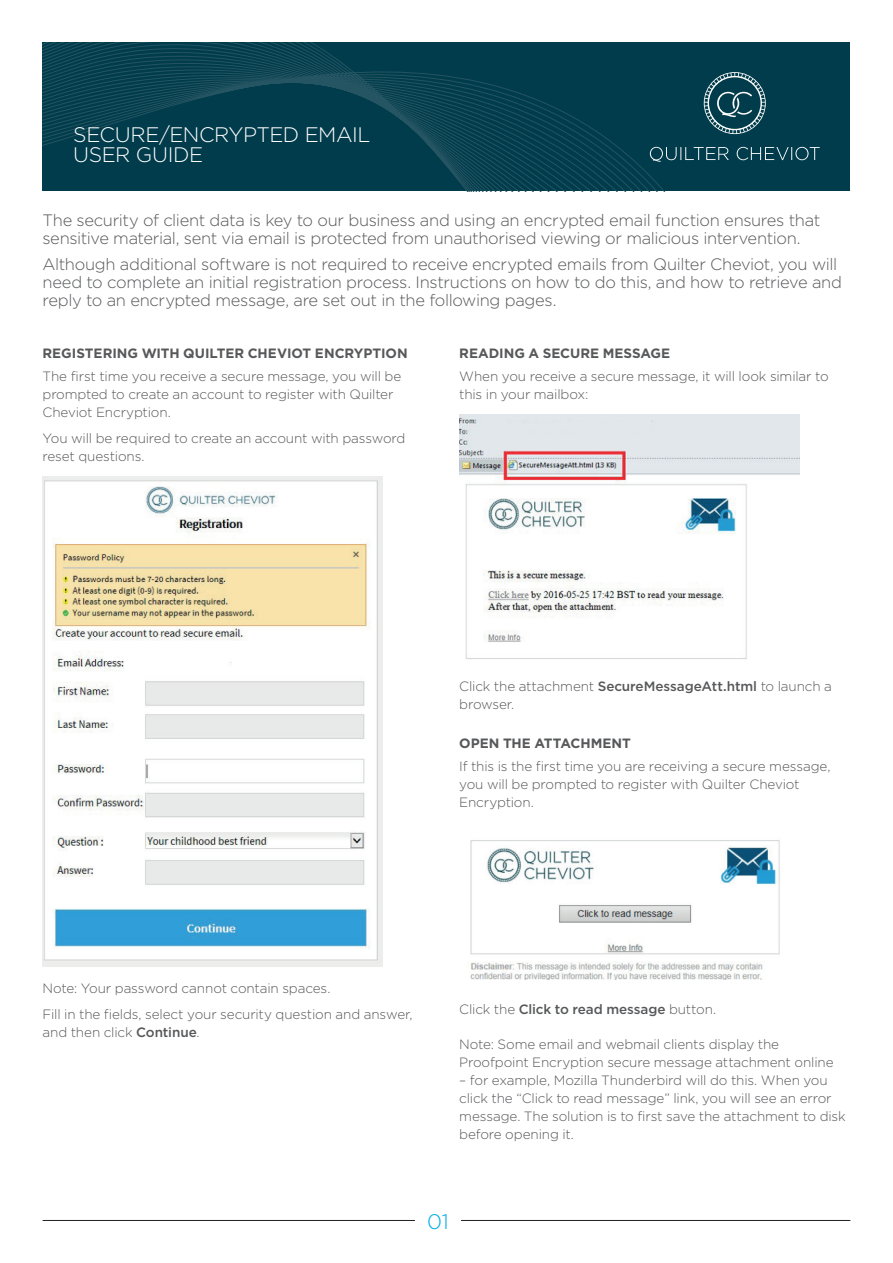
<style>
.page{position:relative;width:893px;height:1263px;background:#fff}
.page>*{position:absolute;margin:0;border:0;box-sizing:border-box;transform-origin:0 0}
.t1{font:300 21px/19.5px "Gotham";letter-spacing:-.02em;color:#fff}
.t2{font:300 21px "Gotham";color:#00abe7}
.t3{font:300 16.5px/18px "Gotham";letter-spacing:-.02em;color:#57585a}
.t4{font:300 13.5px/18px "Gotham";letter-spacing:-.01em;color:#57585a}
.t5{font:700 13.5px "Gotham HTF";color:#57585a}
.t6{font:500 13.5px "Gotham";letter-spacing:-.01em;color:#57585a}
.s1{font-weight:500}
.s2{font-weight:300}
</style>
<div class="page">
<hr style="left:43px;top:1220px;width:372px;height:1px;background:#231f20">
<hr style="left:461px;top:1220px;width:389px;height:1px;background:#231f20">
<div style="left:43px;top:43px;width:807px;height:148px;background:#003c4b"></div>
<svg style="left:43px;top:43px;width:621px;height:148px"></svg>
<svg style="left:703px;top:72px;width:63px;height:62px"></svg>
<svg style="left:650px;top:147px;width:170px;height:15px"></svg>
<img style="left:43px;top:477px;width:340px;height:489px">
<img style="left:459px;top:414px;width:340px;height:245px">
<img style="left:470px;top:840px;width:310px;height:139px">
<h1 class="t1" style="left:73px;top:124px;width:299px">SECURE/ENCRYPTED EMAIL<br>USER GUIDE</h1>
<p class="t3" style="left:43px;top:211px;width:779px">The security of client data is key to our business and using an encrypted email function ensures that sensitive material, sent via email is protected from unauthorised viewing or malicious intervention.</p>
<p class="t3" style="left:43px;top:255px;width:801px">Although additional software is not required to receive encrypted emails from Quilter Cheviot, you will need to complete an initial registration process. Instructions on how to do this, and how to retrieve and reply to an encrypted message, are set out in the following pages.</p>
<p class="t5" style="left:43px;top:346px;width:367px">REGISTERING WITH QUILTER CHEVIOT ENCRYPTION</p>
<p class="t4" style="left:43px;top:366px;width:360px">The first time you receive a secure message, you will be prompted to create an account to register with Quilter<br>Cheviot Encryption.</p>
<p class="t4" style="left:43px;top:429px;width:364px">You will be required to create an account with password reset questions.</p>
<p class="t5" style="left:459px;top:346px;width:213px">READING A SECURE MESSAGE</p>
<p class="t4" style="left:459px;top:366px;width:371px">When you receive a secure message, it will look similar to this in your mailbox:</p>
<p class="t4" style="left:459px;top:677px;width:374px">Click the attachment <span class="s1">SecureMessageAtt.html</span> to launch a browser.</p>
<p class="t5" style="left:459px;top:736px;width:173px">OPEN THE ATTACHMENT</p>
<p class="t4" style="left:459px;top:756px;width:373px">If this is the first time you are receiving a secure message, you will be prompted to register with Quilter Cheviot<br>Encryption.</p>
<p class="t4" style="left:43px;top:974px;width:372px;line-height:26.5px">Note: Your password cannot contain spaces.<br>Fill in the fields, select your security question and answer,</p>
<p class="t4" style="left:43px;top:1023px;width:159px">and then click <span class="s1">Continue</span>.</p>
<p class="t6" style="left:459px;top:1001px;width:258px"><span class="s2">Click the</span> Click to read message <span class="s2">button.</span></p>
<p class="t4" style="left:459px;top:1035px;width:376px">Note: Some email and webmail clients display the<br>Proofpoint Encryption secure message attachment online</p>
<p class="t4" style="left:459px;top:1071px;width:388px">– for example, Mozilla Thunderbird will do this. When you click the “Click to read message” link, you will see an error message. The solution is to first save the attachment to disk before opening it.</p>
<h1 class="t2" style="left:427px;top:1208px;width:23px">01</h1>
</div>
